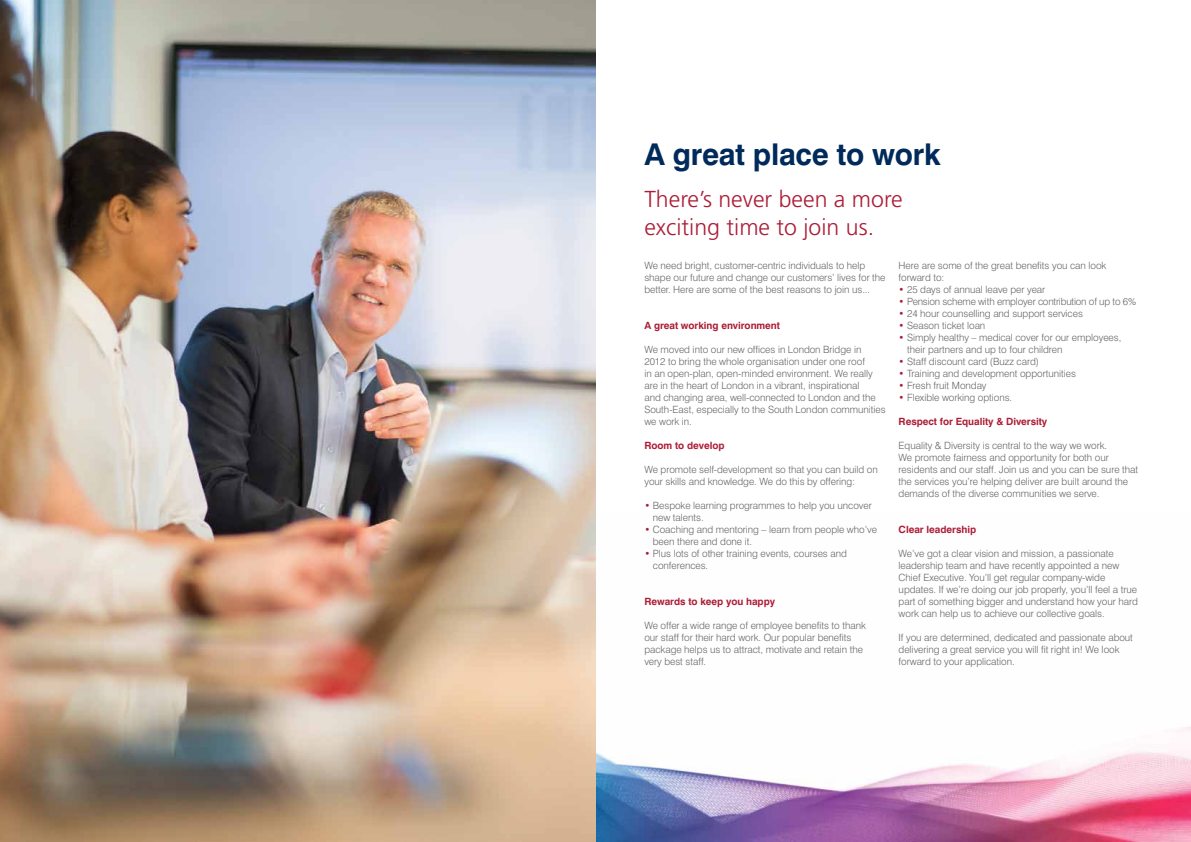
<style>
.page{position:relative;width:1191px;height:842px;background:#fff}
.page>*{position:absolute;margin:0;border:0;box-sizing:border-box;transform-origin:0 0}
.t1{font:700 30px "Swiss 721 BT";letter-spacing:-.01em;color:#002a5a}
.t2{font:300 23.1px/27.7px "Frutiger";color:#ac1d37}
.t3{font:300 10px/12px "Swiss 721 BT";letter-spacing:-.005em;color:#636466}
.t4{font:700 10px "Swiss 721 BT";letter-spacing:-.005em;color:#ac1d37}
.s1{color:#ac1d37}
</style>
<div class="page">
<img style="left:595px;top:514px;width:596px;height:328px">
<img style="left:0;top:0;width:595px;height:842px">
<h1 class="t1" style="left:644px;top:136px;width:298px">A great place to work</h1>
<h2 class="t2" style="left:644px;top:186px;width:260px">There’s never been a more exciting time to join us.</h2>
<p class="t3" style="left:644px;top:259px;width:243px">We need bright, customer-centric individuals to help shape our future and change our customers’ lives for the better. Here are some of the best reasons to join us...</p>
<p class="t4" style="left:644px;top:319px;width:137px">A great working environment</p>
<p class="t3" style="left:644px;top:343px;width:243px">We moved into our new offices in London Bridge in<br>2012 to bring the whole organisation under one roof<br>in an open-plan, open-minded environment. We really are in the heart of London in a vibrant, inspirational<br>and changing area, well-connected to London and the South-East, especially to the South London communities we work in.</p>
<p class="t4" style="left:644px;top:439px;width:82px">Room to develop</p>
<p class="t3" style="left:644px;top:463px;width:235px">We promote self-development so that you can build on your skills and knowledge. We do this by offering:</p>
<p class="t3" style="left:653px;top:499px;width:220px;text-indent:-8px"><span class="s1">•</span> Bespoke learning programmes to help you uncover new talents.</p>
<p class="t3" style="left:653px;top:523px;width:226px;text-indent:-8px"><span class="s1">•</span> Coaching and mentoring – learn from people who’ve been there and done it.</p>
<p class="t3" style="left:653px;top:547px;width:195px;text-indent:-8px"><span class="s1">•</span> Plus lots of other training events, courses and conferences.</p>
<p class="t4" style="left:644px;top:595px;width:132px">Rewards to keep you happy</p>
<p class="t3" style="left:644px;top:619px;width:223px">We offer a wide range of employee benefits to thank our staff for their hard work. Our popular benefits package helps us to attract, motivate and retain the very best staff.</p>
<p class="t3" style="left:898px;top:259px;width:209px">Here are some of the great benefits you can look forward to:</p>
<p class="t3" style="left:898px;top:283px;width:148px"><span class="s1">•</span> 25 days of annual leave per year</p>
<p class="t3" style="left:898px;top:295px;width:239px"><span class="s1">•</span> Pension scheme with employer contribution of up to 6%</p>
<p class="t3" style="left:898px;top:307px;width:186px"><span class="s1">•</span> 24 hour counselling and support services</p>
<p class="t3" style="left:898px;top:319px;width:88px"><span class="s1">•</span> Season ticket loan</p>
<p class="t3" style="left:907px;top:331px;width:216px;text-indent:-8px"><span class="s1">•</span> Simply healthy – medical cover for our employees, their partners and up to four children</p>
<p class="t3" style="left:898px;top:355px;width:142px"><span class="s1">•</span> Staff discount card (Buzz card)</p>
<p class="t3" style="left:898px;top:367px;width:179px"><span class="s1">•</span> Training and development opportunities</p>
<p class="t3" style="left:898px;top:379px;width:89px"><span class="s1">•</span> Fresh fruit Monday</p>
<p class="t3" style="left:898px;top:391px;width:115px"><span class="s1">•</span> Flexible working options.</p>
<p class="t4" style="left:898px;top:415px;width:150px">Respect for Equality &amp; Diversity</p>
<p class="t3" style="left:898px;top:439px;width:241px">Equality &amp; Diversity is central to the way we work.<br>We promote fairness and opportunity for both our residents and our staff. Join us and you can be sure that the services you’re helping deliver are built around the demands of the diverse communities we serve.</p>
<p class="t4" style="left:898px;top:523px;width:79px">Clear leadership</p>
<p class="t3" style="left:898px;top:547px;width:241px">We’ve got a clear vision and mission, a passionate leadership team and have recently appointed a new Chief Executive. You’ll get regular company-wide updates. If we’re doing our job properly, you’ll feel a true part of something bigger and understand how your hard work can help us to achieve our collective goals.</p>
<p class="t3" style="left:898px;top:631px;width:236px">If you are determined, dedicated and passionate about delivering a great service you will fit right in! We look forward to your application.</p>
</div>
